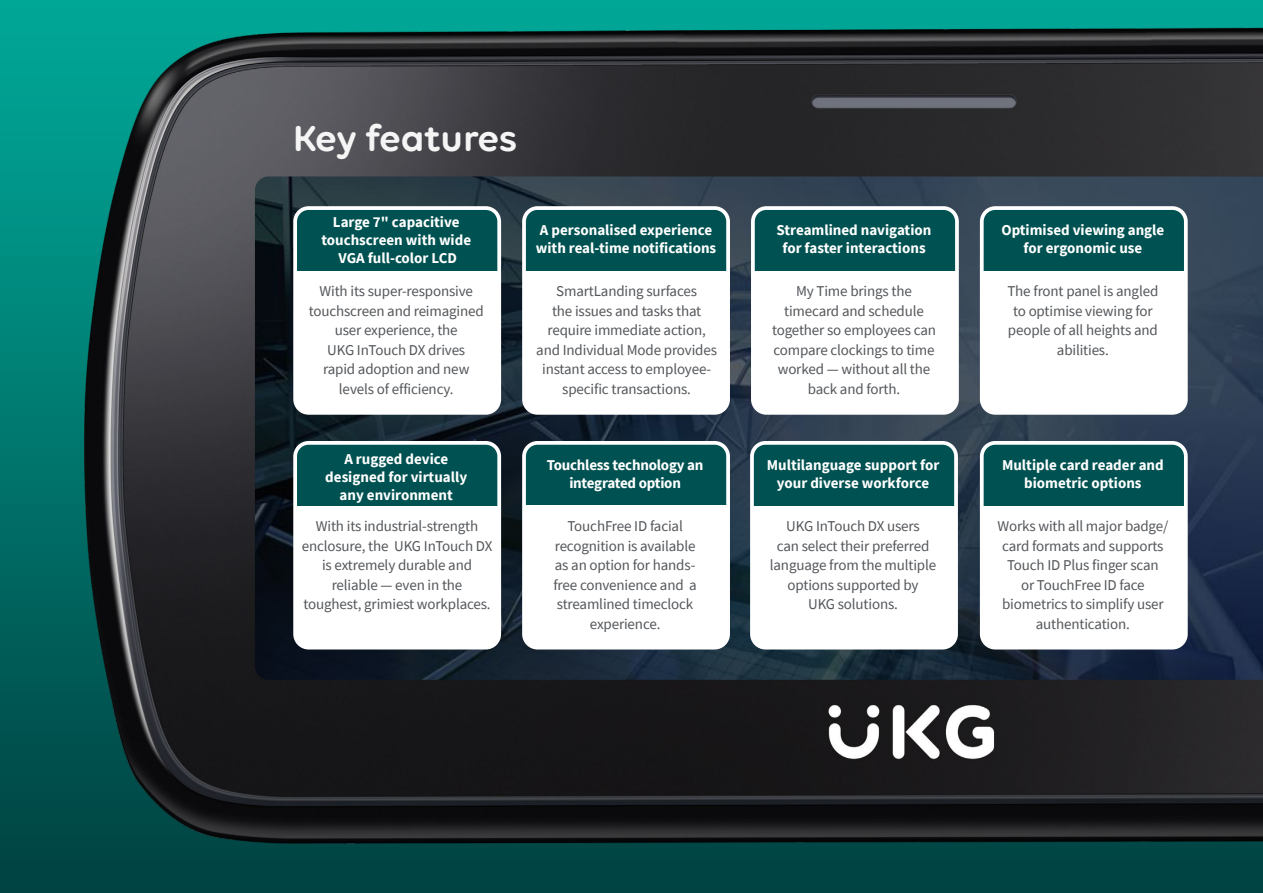
<style>
.page{position:relative;width:1263px;height:893px;background:#fff}
.page>*{position:absolute;margin:0;border:0;box-sizing:border-box;transform-origin:0 0}
.t1{font:600 39px "Volte Rounded";letter-spacing:-.005em;color:#f5f5f5}
.t2{font:15px/19.5px "Source Sans Pro";letter-spacing:-.01em;color:#53565a;text-align:center}
.t3{font:700 15px/18px "Source Sans Pro";color:#fff;text-align:center}
</style>
<div class="page">
<img style="left:0;top:0;width:1263px;height:893px">
<img style="left:255px;top:176px;width:1008px;height:504px">
<div style="left:295px;top:208px;width:204px;height:205px;background:#005151;border-radius:14px"></div>
<div style="left:295px;top:271px;width:204px;height:142px;background:#fff"></div>
<div style="left:293px;top:206px;width:208px;height:209px;border:4px solid #fff;border-radius:14px"></div>
<div style="left:295px;top:443px;width:204px;height:205px;background:#005151;border-radius:14px"></div>
<div style="left:295px;top:506px;width:204px;height:142px;background:#fff"></div>
<div style="left:293px;top:441px;width:208px;height:208px;border:4px solid #fff;border-radius:14px"></div>
<div style="left:524px;top:208px;width:204px;height:205px;background:#005151;border-radius:14px"></div>
<div style="left:524px;top:271px;width:204px;height:142px;background:#fff"></div>
<div style="left:522px;top:206px;width:208px;height:209px;border:4px solid #fff;border-radius:14px"></div>
<div style="left:753px;top:208px;width:204px;height:205px;background:#005151;border-radius:14px"></div>
<div style="left:753px;top:271px;width:204px;height:142px;background:#fff"></div>
<div style="left:751px;top:206px;width:208px;height:209px;border:4px solid #fff;border-radius:14px"></div>
<div style="left:982px;top:208px;width:204px;height:205px;background:#005151;border-radius:14px"></div>
<div style="left:982px;top:271px;width:204px;height:142px;background:#fff"></div>
<div style="left:980px;top:206px;width:208px;height:209px;border:4px solid #fff;border-radius:14px"></div>
<div style="left:524px;top:443px;width:204px;height:205px;background:#005151;border-radius:14px"></div>
<div style="left:524px;top:506px;width:204px;height:142px;background:#fff"></div>
<div style="left:522px;top:441px;width:208px;height:208px;border:4px solid #fff;border-radius:14px"></div>
<div style="left:752px;top:443px;width:204px;height:205px;background:#005151;border-radius:14px"></div>
<div style="left:752px;top:506px;width:204px;height:142px;background:#fff"></div>
<div style="left:750px;top:441px;width:208px;height:208px;border:4px solid #fff;border-radius:14px"></div>
<div style="left:982px;top:443px;width:204px;height:205px;background:#005151;border-radius:14px"></div>
<div style="left:982px;top:506px;width:204px;height:142px;background:#fff"></div>
<div style="left:980px;top:441px;width:208px;height:208px;border:4px solid #fff;border-radius:14px"></div>
<h1 class="t1" style="left:293px;top:115px;width:225px">Key features</h1>
<p class="t3" style="left:321px;top:213px;width:151px">Large 7" capacitive touchscreen with wide<br>VGA full-color LCD</p>
<p class="t2" style="left:309px;top:282px;width:177px">With its super-responsive touchscreen and reimagined user experience, the<br>UKG InTouch DX drives<br>rapid adoption and new levels of efficiency.</p>
<p class="t3" style="left:325px;top:449px;width:143px">A rugged device designed for virtually any environment</p>
<p class="t2" style="left:302px;top:516px;width:192px">With its industrial-strength enclosure, the UKG InTouch DX is extremely durable and reliable — even in the toughest, grimiest workplaces.</p>
<p class="t3" style="left:536px;top:221px;width:182px;text-align:left">A personalised experience with real-time notifications</p>
<p class="t2" style="left:536px;top:282px;width:182px">SmartLanding surfaces<br>the issues and tasks that require immediate action, and Individual Mode provides instant access to employee&shy;specific transactions.</p>
<p class="t3" style="left:547px;top:455px;width:158px">Touchless technology an integrated option</p>
<p class="t2" style="left:553px;top:516px;width:145px">TouchFree ID facial recognition is available as an option for hands&shy;free convenience and a streamlined timeclock experience.</p>
<p class="t3" style="left:776px;top:221px;width:156px">Streamlined navigation for faster interactions</p>
<p class="t2" style="left:772px;top:282px;width:165px">My Time brings the timecard and schedule together so employees can compare clockings to time worked — without all the back and forth.</p>
<p class="t3" style="left:767px;top:455px;width:174px">Multilanguage support for your diverse workforce</p>
<p class="t2" style="left:770px;top:516px;width:168px">UKG InTouch DX users<br>can select their preferred language from the multiple options supported by<br>UKG solutions.</p>
<p class="t3" style="left:1001px;top:221px;width:164px">Optimised viewing angle for ergonomic use</p>
<p class="t2" style="left:1007px;top:282px;width:152px">The front panel is angled to optimise viewing for people of all heights and abilities.</p>
<p class="t3" style="left:1002px;top:455px;width:163px">Multiple card reader and biometric options</p>
<p class="t2" style="left:997px;top:516px;width:172px">Works with all major badge/ card formats and supports<br>Touch ID Plus finger scan<br>or TouchFree ID face biometrics to simplify user authentication.</p>
</div>
